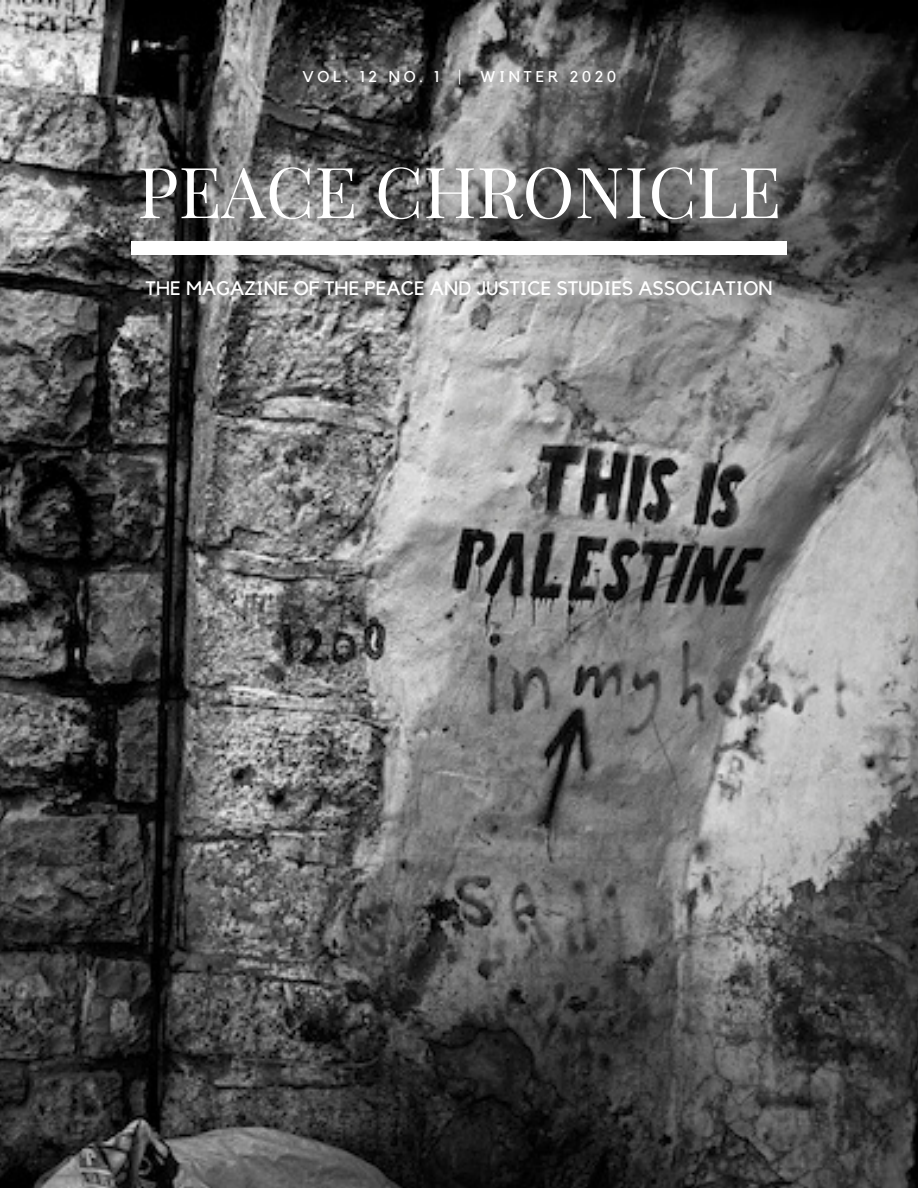
<style>
.page{position:relative;width:918px;height:1188px;background:#fff}
.page>*{position:absolute;margin:0;border:0;box-sizing:border-box;transform-origin:0 0}
.t1{font:70.5px "Playfair Display";color:#fff}
.t2{font:19.5px "Kollektif";color:#fff}
.t3{font:15.6px "Kollektif";letter-spacing:.24em;color:#fff}
</style>
<div class="page">
<img style="left:0;top:0;width:918px;height:1188px">
<div style="left:131px;top:242px;width:656px;height:12px;background:#fff"></div>
<p class="t3" style="left:302px;top:70px;width:315px">VOL. 12 NO. 1 | WINTER 2020</p>
<h1 class="t1" style="left:137px;top:142px;width:645px">PEACE CHRONICLE</h1>
<p class="t2" style="left:146px;top:279px;width:628px">THE MAGAZINE OF THE PEACE AND JUSTICE STUDIES ASSOCIATION</p>
</div>
